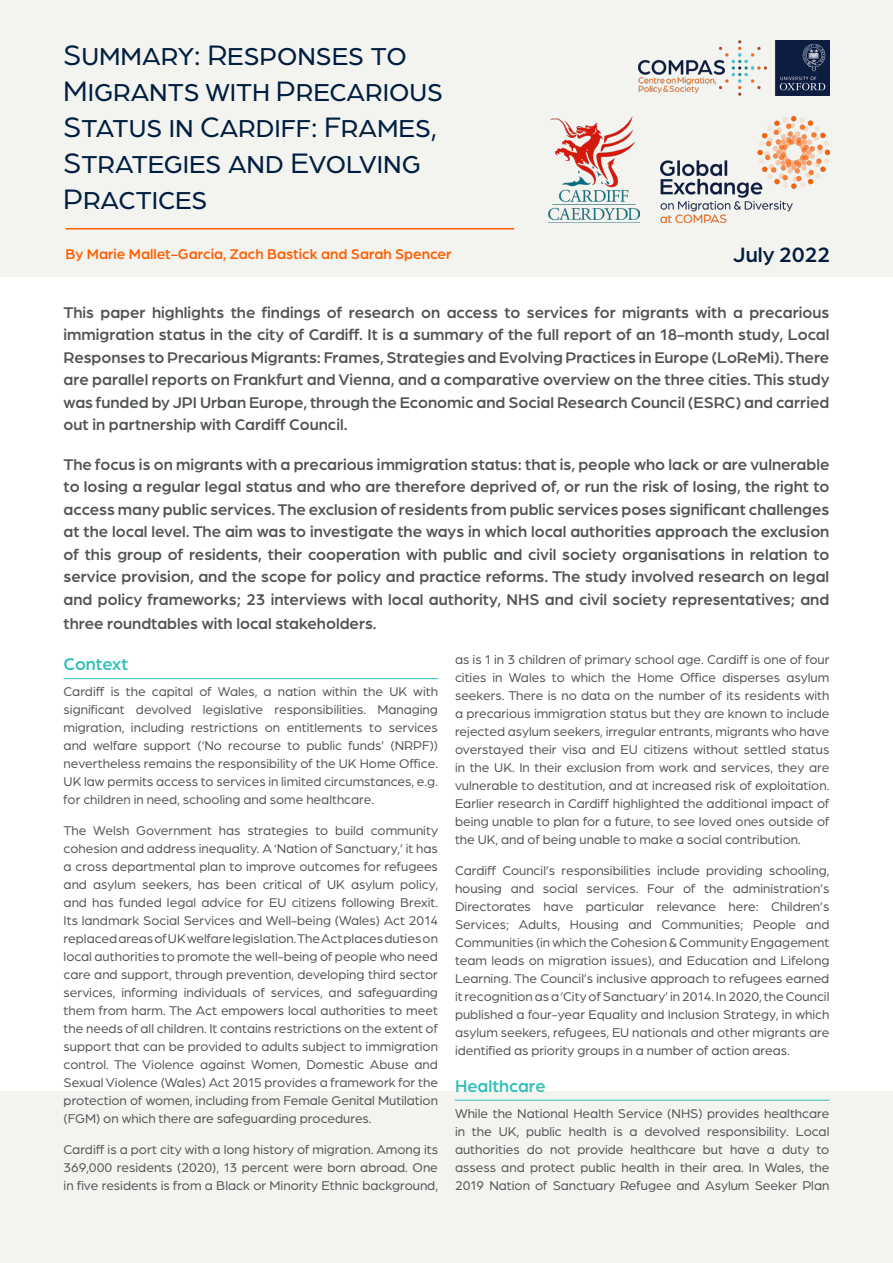
<style>
.page{position:relative;width:893px;height:1263px;background:#fff}
.page>*{position:absolute;margin:0;border:0;box-sizing:border-box;transform-origin:0 0}
.Cover_sub_header{font:30px/36px "Arboria";color:#001f40}
.Cover_Issue_details{font:500 22.2px "Arboria";color:#001f40}
.Sub_heading_2{font:500 18px "Arboria";color:#35bfb9}
.Stand_first{font:500 16.5px/22.5px "Arboria";color:#515456;text-align:justify}
.Cover_author{font:500 15px "Arboria";color:#ff5e00}
.Body_text{font:13.5px/18px "Arboria";color:#515456;text-align:justify}
</style>
<div class="page">
<div style="left:1px;top:0;width:892px;height:276px;background:#f3f3ef"></div>
<hr style="left:66px;top:228px;width:448px;height:1px;background:#ff5e00">
<div style="left:1px;top:1092px;width:892px;height:171px;background:#f3f3ef"></div>
<img style="left:661px;top:117px;width:168px;height:105px">
<hr style="left:64px;top:678px;width:374px;height:1px;background:#35bfb9">
<hr style="left:455px;top:1100px;width:374px;height:1px;background:#35bfb9">
<img style="left:549px;top:116px;width:90px;height:107px">
<img style="left:638px;top:40px;width:191px;height:55px">
<p class="Cover_sub_header" style="left:63px;top:36px;width:381px">Summary: Responses to<br>Migrants with Precarious<br>Status in Cardiff: Frames,<br>Strategies and Evolving<br>Practices</p>
<p class="Cover_author" style="left:66px;top:244px;width:387px">By Marie Mallet-Garcia, Zach Bastick and Sarah Spencer</p>
<p class="Cover_Issue_details" style="left:733px;top:240px;width:99px">July 2022</p>
<p class="Stand_first" style="left:64px;top:300px;width:767px">This paper highlights the findings of research on access to services for migrants with a precarious immigration status in the city of Cardiff. It is a summary of the full report of an 18-month study, Local Responses to Precarious Migrants: Frames, Strategies and Evolving Practices in Europe (LoReMi). There are parallel reports on Frankfurt and Vienna, and a comparative overview on the three cities. This study was funded by JPI Urban Europe, through the Economic and Social Research Council (ESRC) and carried out in partnership with Cardiff Council.</p>
<p class="Stand_first" style="left:64px;top:452px;width:767px">The focus is on migrants with a precarious immigration status: that is, people who lack or are vulnerable to losing a regular legal status and who are therefore deprived of, or run the risk of losing, the right to access many public services. The exclusion of residents from public services poses significant challenges at the local level. The aim was to investigate the ways in which local authorities approach the exclusion of this group of residents, their cooperation with public and civil society organisations in relation to service provision, and the scope for policy and practice reforms. The study involved research on legal and policy frameworks; 23 interviews with local authority, NHS and civil society representatives; and</p>
<p class="Stand_first" style="left:64px;top:611px;width:315px">three roundtables with local stakeholders.</p>
<p class="Sub_heading_2" style="left:64px;top:652px;width:66px">Context</p>
<p class="Body_text" style="left:64px;top:682px;width:376px">Cardiff is the capital of Wales, a nation within the UK with significant devolved legislative responsibilities. Managing migration, including restrictions on entitlements to services and welfare support (‘No recourse to public funds’ (NRPF)) nevertheless remains the responsibility of the UK Home Office.<br>UK law permits access to services in limited circumstances, e.g. for children in need, schooling and some healthcare.</p>
<p class="Body_text" style="left:64px;top:821px;width:376px">The Welsh Government has strategies to build community cohesion and address inequality. A ‘Nation of Sanctuary,’ it has a cross departmental plan to improve outcomes for refugees and asylum seekers, has been critical of UK asylum policy, and has funded legal advice for EU citizens following Brexit.<br>Its landmark Social Services and Well-being (Wales) Act 2014 replaced areas of UK welfare legislation. The Act places duties on local authorities to promote the well-being of people who need care and support, through prevention, developing third sector services, informing individuals of services, and safeguarding them from harm. The Act empowers local authorities to meet the needs of all children. It contains restrictions on the extent of support that can be provided to adults subject to immigration control. The Violence against Women, Domestic Abuse and Sexual Violence (Wales) Act 2015 provides a framework for the protection of women, including from Female Genital Mutilation (FGM) on which there are safeguarding procedures.</p>
<p class="Body_text" style="left:64px;top:1140px;width:376px">Cardiff is a port city with a long history of migration. Among its 369,000 residents (2020), 13 percent were born abroad. One in five residents is from a Black or Minority Ethnic background,</p>
<p class="Body_text" style="left:455px;top:650px;width:376px">as is 1 in 3 children of primary school age. Cardiff is one of four cities in Wales to which the Home Office disperses asylum seekers. There is no data on the number of its residents with a precarious immigration status but they are known to include rejected asylum seekers, irregular entrants, migrants who have overstayed their visa and EU citizens without settled status in the UK. In their exclusion from work and services, they are vulnerable to destitution, and at increased risk of exploitation.<br>Earlier research in Cardiff highlighted the additional impact of being unable to plan for a future, to see loved ones outside of the UK, and of being unable to make a social contribution.</p>
<p class="Body_text" style="left:455px;top:861px;width:376px">Cardiff Council’s responsibilities include providing schooling, housing and social services. Four of the administration’s Directorates have particular relevance here: Children’s Services; Adults, Housing and Communities; People and Communities (in which the Cohesion &amp; Community Engagement team leads on migration issues), and Education and Lifelong Learning. The Council’s inclusive approach to refugees earned it recognition as a ‘City of Sanctuary’ in 2014. In 2020, the Council published a four-year Equality and Inclusion Strategy, in which asylum seekers, refugees, EU nationals and other migrants are identified as priority groups in a number of action areas.</p>
<p class="Sub_heading_2" style="left:455px;top:1073px;width:92px">Healthcare</p>
<p class="Body_text" style="left:455px;top:1104px;width:376px">While the National Health Service (NHS) provides healthcare in the UK, public health is a devolved responsibility. Local authorities do not provide healthcare but have a duty to assess and protect public health in their area. In Wales, the 2019 Nation of Sanctuary Refugee and Asylum Seeker Plan</p>
</div>
